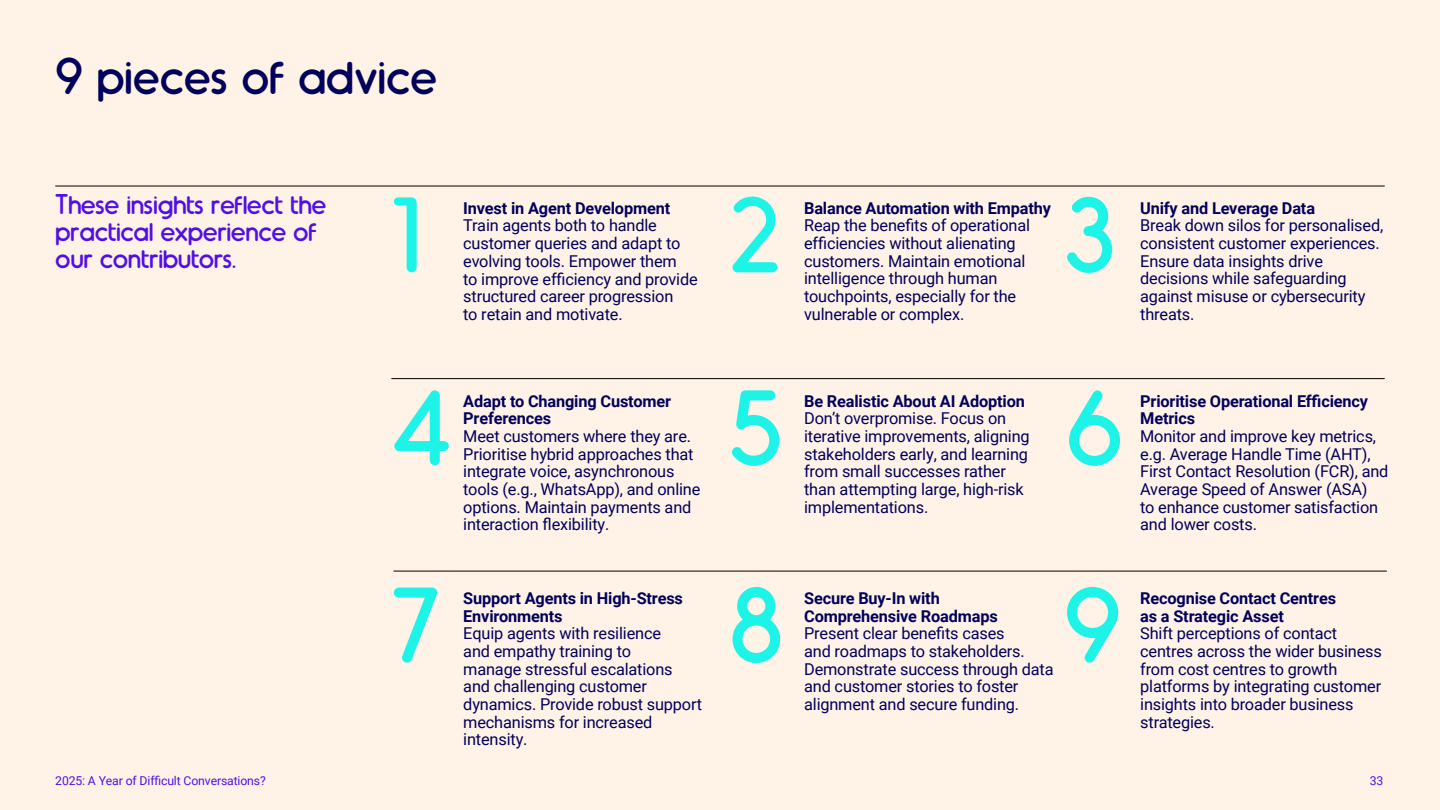
<style>
.page{position:relative;width:1440px;height:810px;background:#fff3e7}
.page>*{position:absolute;margin:0;border:0;box-sizing:border-box;transform-origin:0 0}
.t1{font:101.25px "Oduda";color:#1ef3e8}
.t2{font:48.97px "Oduda";color:#00005c}
.t3{font:27px/27px "Oduda";letter-spacing:-.01em;color:#510ee7}
.t4{font:16.35px/17.7px "Roboto";letter-spacing:-.01em;color:#00005c}
.t5{font:700 16.35px/17.7px "Roboto";letter-spacing:-.01em;color:#00005c}
.t6{font:12.23px "Roboto";letter-spacing:-.01em;color:#510ee7}
</style>
<div class="page">
<hr style="left:55px;top:186px;width:1330px;height:1px;background:#000">
<hr style="left:391px;top:378px;width:994px;height:1px;background:#000">
<hr style="left:393px;top:571px;width:994px;height:1px;background:#000">
<h2 class="t2" style="left:55px;top:46px;width:383px">9 pieces of advice</h2>
<h3 class="t3" style="left:55px;top:190px;width:272px">These insights reflect the practical experience of our contributors.</h3>
<h1 class="t1" style="left:391px;top:172px;width:33px">1</h1>
<p class="t5" style="left:463px;top:198px;width:208px">Invest in Agent Development</p>
<p class="t4" style="left:463px;top:216px;width:236px">Train agents both to handle customer queries and adapt to evolving tools. Empower them<br>to improve efficiency and provide structured career progression<br>to retain and motivate.</p>
<h1 class="t1" style="left:390px;top:365px;width:64px">4</h1>
<p class="t5" style="left:463px;top:391px;width:209px">Adapt to Changing Customer<br>Preferences</p>
<p class="t4" style="left:463px;top:427px;width:239px">Meet customers where they are.<br>Prioritise hybrid approaches that integrate voice, asynchronous tools (e.g., WhatsApp), and online options. Maintain payments and interaction flexibility.</p>
<h1 class="t1" style="left:390px;top:562px;width:52px">7</h1>
<p class="t5" style="left:463px;top:589px;width:221px">Support Agents in High-Stress<br>Environments</p>
<p class="t4" style="left:463px;top:624px;width:240px">Equip agents with resilience<br>and empathy training to<br>manage stressful escalations and challenging customer dynamics. Provide robust support mechanisms for increased intensity.</p>
<h1 class="t1" style="left:727px;top:172px;width:56px">2</h1>
<p class="t5" style="left:804px;top:198px;width:248px">Balance Automation with Empathy</p>
<p class="t4" style="left:804px;top:216px;width:227px">Reap the benefits of operational efficiencies without alienating customers. Maintain emotional intelligence through human touchpoints, especially for the vulnerable or complex.</p>
<h1 class="t1" style="left:1064px;top:172px;width:55px">3</h1>
<p class="t5" style="left:1140px;top:198px;width:176px">Unify and Leverage Data</p>
<p class="t4" style="left:1140px;top:216px;width:245px">Break down silos for personalised, consistent customer experiences.<br>Ensure data insights drive decisions while safeguarding against misuse or cybersecurity threats.</p>
<h1 class="t1" style="left:727px;top:365px;width:58px">5</h1>
<p class="t5" style="left:804px;top:391px;width:222px">Be Realistic About AI Adoption</p>
<p class="t4" style="left:804px;top:409px;width:227px">Don’t overpromise. Focus on iterative improvements, aligning stakeholders early, and learning from small successes rather than attempting large, high-risk implementations.</p>
<h1 class="t1" style="left:1064px;top:365px;width:62px">6</h1>
<p class="t5" style="left:1140px;top:391px;width:229px">Prioritise Operational Efficiency<br>Metrics</p>
<p class="t4" style="left:1140px;top:427px;width:250px">Monitor and improve key metrics, e.g. Average Handle Time (AHT),<br>First Contact Resolution (FCR), and<br>Average Speed of Answer (ASA)<br>to enhance customer satisfaction and lower costs.</p>
<h1 class="t1" style="left:727px;top:562px;width:59px">8</h1>
<p class="t5" style="left:804px;top:589px;width:195px">Secure Buy-In with<br>Comprehensive Roadmaps</p>
<p class="t4" style="left:804px;top:624px;width:251px">Present clear benefits cases<br>and roadmaps to stakeholders.<br>Demonstrate success through data and customer stories to foster alignment and secure funding.</p>
<h1 class="t1" style="left:1064px;top:562px;width:59px">9</h1>
<p class="t5" style="left:1140px;top:589px;width:197px">Recognise Contact Centres as a Strategic Asset</p>
<p class="t4" style="left:1140px;top:624px;width:243px">Shift perceptions of contact centres across the wider business from cost centres to growth platforms by integrating customer insights into broader business strategies.</p>
<p class="t6" style="left:55px;top:772px;width:212px">2025: A Year of Difficult Conversations?</p>
<p class="t6" style="left:1370px;top:772px;width:15px">33</p>
</div>
